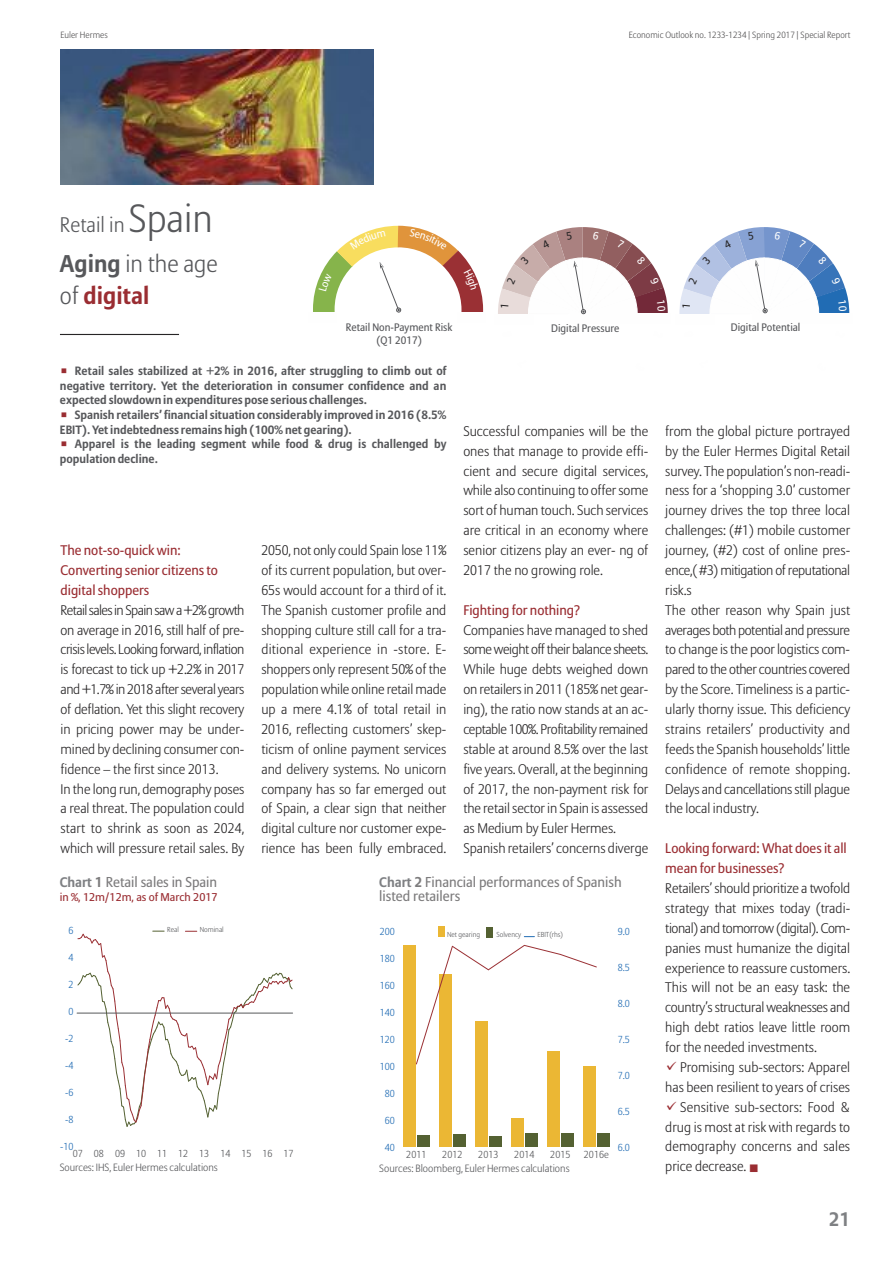
<style>
.page{position:relative;width:893px;height:1263px;background:#fff}
.page>*{position:absolute;margin:0;border:0;box-sizing:border-box;transform-origin:0 0}
.t1{font:300 24px/31.5px "Allianz Sans";color:#57585b}
.t2{font:300 21px "Allianz Sans";color:#57585b}
.t3{font:700 19.5px "Allianz Sans";color:#7e8083}
.t4{font:14.25px/13.8px "Allianz Sans";color:#7d7c7d}
.t5{font:300 13.8px/19.8px "Allianz Sans";letter-spacing:-.005em;color:#272526}
.t6{font:13.8px/19.8px "Allianz Sans";color:#9a2d32}
.t7{font:700 12px/14.7px "Allianz Sans";color:#57585b}
.t8{font:11.25px "Allianz Sans";color:#9a2d32;scale:1.04 1}
.t9{font:10.8px/12.9px "Allianz Sans";color:#57585b;text-align:center}
.t10{font:300 10.5px "Allianz Sans";color:#57585b}
.t11{font:300 10.05px "Allianz Sans";color:#216cb4}
.t12{font:300 10.05px "Allianz Sans";color:#57585b}
.t13{font:300 9px "Allianz Sans";color:#525152}
.t14{font:300 7.2px "Allianz Sans";color:#57585b}
.s1{font-size:39px}
.s2{font-weight:700}
.s3{font-weight:700;color:#9a2d32}
.s4{font-weight:700;font-size:13.8px;color:#7e8083}
.s5{color:#9a2d32}
</style>
<div class="page">
<hr style="left:60px;top:334px;width:119px;height:1px;background:#272526">
<svg style="left:77px;top:931px;width:216px;height:196px"></svg>
<hr style="left:77px;top:1013px;width:216px;height:1px;background:#57585b">
<div style="left:486px;top:927px;width:7px;height:10px;background:#546132"></div>
<div style="left:417px;top:1135px;width:13px;height:12px;background:#546132"></div>
<div style="left:453px;top:1134px;width:13px;height:13px;background:#546132"></div>
<div style="left:489px;top:1136px;width:13px;height:11px;background:#546132"></div>
<div style="left:525px;top:1134px;width:13px;height:13px;background:#546132"></div>
<div style="left:561px;top:1134px;width:13px;height:13px;background:#546132"></div>
<div style="left:597px;top:1134px;width:13px;height:13px;background:#546132"></div>
<div style="left:438px;top:927px;width:7px;height:10px;background:#ebb734"></div>
<div style="left:403px;top:945px;width:13px;height:202px;background:#ebb734"></div>
<div style="left:439px;top:974px;width:13px;height:173px;background:#ebb734"></div>
<div style="left:475px;top:1021px;width:13px;height:126px;background:#ebb734"></div>
<div style="left:511px;top:1119px;width:13px;height:28px;background:#ebb734"></div>
<div style="left:547px;top:1051px;width:13px;height:96px;background:#ebb734"></div>
<div style="left:583px;top:1066px;width:13px;height:81px;background:#ebb734"></div>
<svg style="left:416px;top:944px;width:181px;height:121px"></svg>
<img style="left:61px;top:49px;width:312px;height:136px">
<svg style="left:313px;top:226px;width:171px;height:87px"></svg>
<svg style="left:498px;top:227px;width:170px;height:88px"></svg>
<svg style="left:679px;top:227px;width:170px;height:87px"></svg>
<p class="t13" style="left:60px;top:31px;width:49px">Euler Hermes</p>
<p class="t13" style="left:629px;top:31px;width:223px">Economic Outlook no. 1233-1234 | Spring 2017 | Special Report</p>
<h2 class="t2" style="left:60px;top:216px;width:154px">Retail in <span class="s1">Spain</span></h2>
<h1 class="t1" style="left:60px;top:250px;width:159px"><span class="s2">Aging</span> in the age of <span class="s3">digital</span></h1>
<p class="t9" style="left:346px;top:321px;width:108px">Retail Non-Payment Risk (Q1 2017)</p>
<p class="t9" style="left:551px;top:322px;width:70px">Digital Pressure</p>
<p class="t9" style="left:731px;top:322px;width:71px">Digital Potential</p>
<p class="t7" style="left:60px;top:364px;width:388px;text-align:justify;text-indent:15px">Retail sales stabilized at +2% in 2016, after struggling to climb out of negative territory. Yet the deterioration in consumer confidence and an expected slowdown in expenditures pose serious challenges.</p>
<p class="t7" style="left:60px;top:408px;width:388px;text-indent:15px">Spanish retailers’ financial situation considerably improved in 2016 (8.5%<br>EBIT). Yet indebtedness remains high (100% net gearing).</p>
<p class="t7" style="left:60px;top:438px;width:388px;text-indent:15px">Apparel is the leading segment while food &amp; drug is challenged by population decline.</p>
<p class="t6" style="left:61px;top:541px;width:159px">The not-so-quick win:<br>Converting senior citizens to digital shoppers</p>
<p class="t5" style="left:61px;top:601px;width:185px">Retail sales in Spain saw a+2% growth on average in 2016, still half of pre&shy;crisis levels. Looking forward, inflation is forecast to tick up +2.2% in 2017 and +1.7% in 2018 after several years of deflation. Yet this slight recovery in pricing power may be under&shy;mined by declining consumer con&shy;fidence – the first since 2013.<br>In the long run, demography poses a real threat. The population could start to shrink as soon as 2024, which will pressure retail sales. By</p>
<p class="t5" style="left:261px;top:541px;width:186px;text-align:justify">2050, not only could Spain lose 11% of its current population, but over-65s would account for a third of it.<br>The Spanish customer profile and shopping culture still call for a tra&shy;ditional experience in -store. E&shy;shoppers only represent 50% of the population while online retail made up a mere 4.1% of total retail in 2016, reflecting customers’ skep&shy;ticism of online payment services and delivery systems. No unicorn company has so far emerged out of Spain, a clear sign that neither digital culture nor customer expe&shy;rience has been fully embraced.</p>
<p class="t5" style="left:463px;top:422px;width:186px;text-align:justify">Successful companies will be the ones that manage to provide effi&shy;cient and secure digital services, while also continuing to offer some sort of human touch. Such services are critical in an economy where senior citizens play an ever- ng of 2017 the no growing role.</p>
<p class="t6" style="left:463px;top:601px;width:118px">Fighting for nothing?</p>
<p class="t5" style="left:463px;top:621px;width:186px">Companies have managed to shed some weight off their balance sheets.<br>While huge debts weighed down on retailers in 2011 (185% net gear&shy;ing), the ratio now stands at an ac&shy;ceptable 100%. Profitability remained stable at around 8.5% over the last five years. Overall, at the beginning of 2017, the non-payment risk for the retail sector in Spain is assessed as Medium by Euler Hermes.<br>Spanish retailers’ concerns diverge</p>
<p class="t4" style="left:60px;top:876px;width:159px"><span class="s4">Chart</span> <span class="s2">1</span> Retail sales in Spain</p>
<p class="t8" style="left:60px;top:892px;width:153px">in %, 12m/12m, as of March 2017</p>
<p class="t4" style="left:379px;top:876px;width:244px"><span class="s4">Chart</span> <span class="s2">2</span> Financial performances of Spanish listed retailers</p>
<p class="t11" style="left:69px;top:926px;width:7px">6</p>
<p class="t14" style="left:167px;top:926px;width:13px">Real</p>
<p class="t14" style="left:200px;top:926px;width:26px">Nominal</p>
<p class="t11" style="left:380px;top:927px;width:17px">200</p>
<p class="t14" style="left:447px;top:932px;width:34px">Net gearing</p>
<p class="t14" style="left:497px;top:931px;width:26px">Solvency</p>
<p class="t14" style="left:537px;top:931px;width:27px">EBIT(rhs)</p>
<p class="t11" style="left:618px;top:927px;width:14px">9.0</p>
<p class="t11" style="left:69px;top:953px;width:7px">4</p>
<p class="t11" style="left:380px;top:954px;width:17px">180</p>
<p class="t11" style="left:618px;top:963px;width:14px">8.5</p>
<p class="t11" style="left:69px;top:980px;width:7px">2</p>
<p class="t11" style="left:380px;top:981px;width:17px">160</p>
<p class="t11" style="left:69px;top:1007px;width:7px">0</p>
<p class="t11" style="left:380px;top:1008px;width:17px">140</p>
<p class="t11" style="left:618px;top:999px;width:14px">8.0</p>
<p class="t11" style="left:65px;top:1034px;width:10px">-2</p>
<p class="t11" style="left:380px;top:1035px;width:17px">120</p>
<p class="t11" style="left:618px;top:1035px;width:14px">7.5</p>
<p class="t11" style="left:65px;top:1061px;width:10px">-4</p>
<p class="t11" style="left:380px;top:1062px;width:17px">100</p>
<p class="t11" style="left:618px;top:1071px;width:14px">7.0</p>
<p class="t11" style="left:65px;top:1088px;width:10px">-6</p>
<p class="t11" style="left:385px;top:1089px;width:12px">80</p>
<p class="t11" style="left:65px;top:1115px;width:10px">-8</p>
<p class="t11" style="left:385px;top:1116px;width:12px">60</p>
<p class="t11" style="left:618px;top:1107px;width:14px">6.5</p>
<p class="t11" style="left:60px;top:1142px;width:15px">-10</p>
<p class="t12" style="left:73px;top:1149px;width:222px">07 08 09 10 11 12 13 14 15 16 17</p>
<p class="t11" style="left:385px;top:1143px;width:12px">40</p>
<p class="t12" style="left:406px;top:1150px;width:22px">2011</p>
<p class="t12" style="left:442px;top:1150px;width:22px">2012</p>
<p class="t12" style="left:478px;top:1150px;width:22px">2013</p>
<p class="t12" style="left:514px;top:1150px;width:22px">2014</p>
<p class="t12" style="left:550px;top:1150px;width:22px">2015</p>
<p class="t12" style="left:584px;top:1150px;width:26px">2016e</p>
<p class="t11" style="left:618px;top:1143px;width:14px">6.0</p>
<p class="t10" style="left:60px;top:1162px;width:160px">Sources: IHS, Euler Hermes calculations</p>
<p class="t10" style="left:379px;top:1163px;width:192px">Sources: Bloomberg, Euler Hermes calculations</p>
<p class="t5" style="left:665px;top:422px;width:186px">from the global picture portrayed by the Euler Hermes Digital Retail survey. The population’s non-readi&shy;ness for a ‘shopping 3.0’ customer journey drives the top three local challenges: (#1) mobile customer journey, (#2) cost of online pres&shy;ence,( #3) mitigation of reputational risk.s<br>The other reason why Spain just averages both potential and pressure to change is the poor logistics com&shy;pared to the other countries covered by the Score. Timeliness is a partic&shy;ularly thorny issue. This deficiency strains retailers’ productivity and feeds the Spanish households’ little confidence of remote shopping.<br>Delays and cancellations still plague the local industry.</p>
<p class="t6" style="left:665px;top:840px;width:183px">Looking forward: What does it all mean for businesses?</p>
<p class="t5" style="left:665px;top:879px;width:186px;text-align:justify">Retailers’ should prioritize a twofold strategy that mixes today (tradi&shy;tional) and tomorrow (digital). Com&shy;panies must humanize the digital experience to reassure customers.<br>This will not be an easy task: the country’s structural weaknesses and high debt ratios leave little room for the needed investments.</p>
<p class="t5" style="left:665px;top:1058px;width:186px"><span class="s5">✓</span> Promising sub-sectors: Apparel has been resilient to years of crises</p>
<p class="t5" style="left:665px;top:1098px;width:186px;text-align:justify"><span class="s5">✓</span> Sensitive sub-sectors: Food &amp; drug is most at risk with regards to demography concerns and sales price decrease.</p>
<h3 class="t3" style="left:829px;top:1211px;width:23px">21</h3>
</div>
